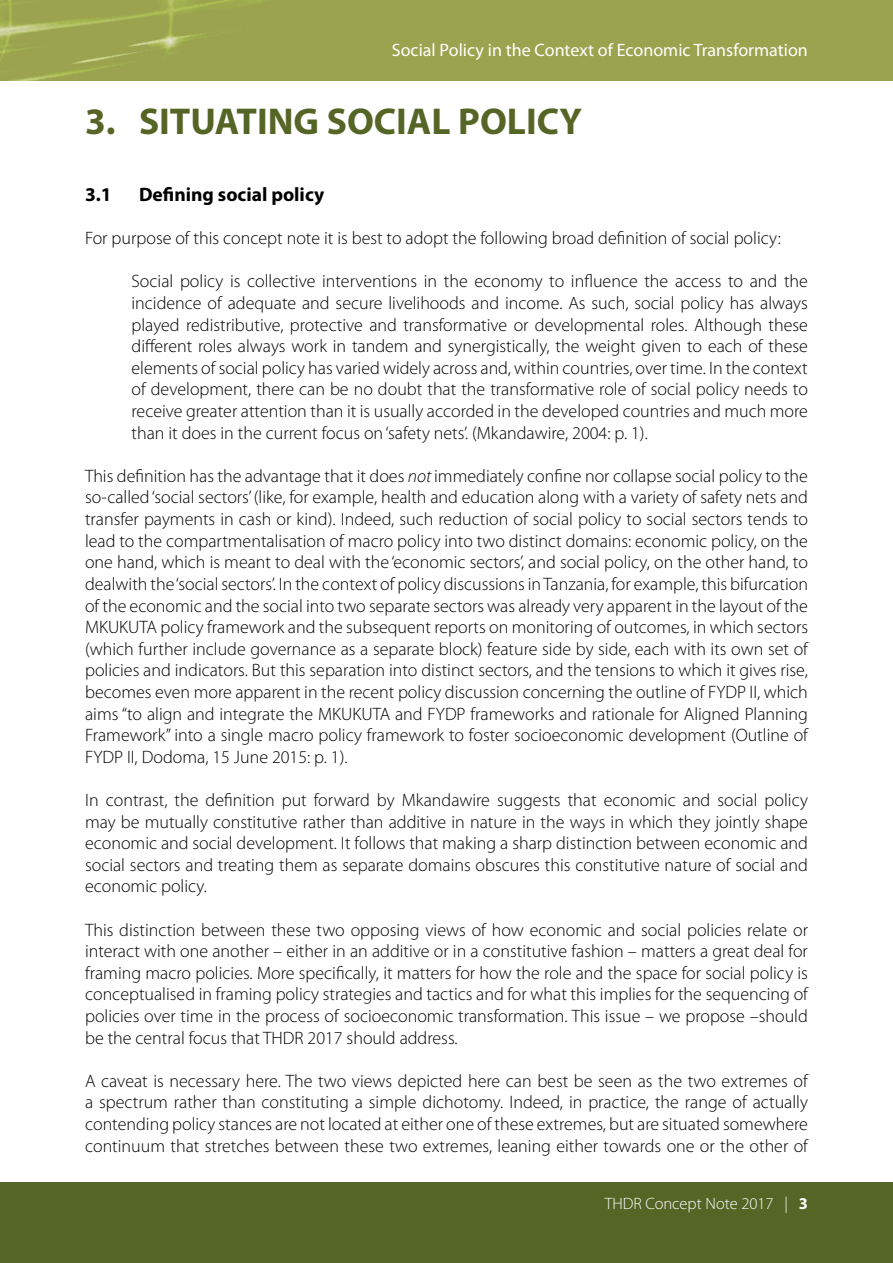
<style>
.page{position:relative;width:893px;height:1263px;background:#fff}
.page>*{position:absolute;margin:0;border:0;box-sizing:border-box;transform-origin:0 0}
.t1{font:700 37.5px "Myriad Pro";color:#556525}
.t2{font:700 19.5px "Myriad Pro";color:#000}
.t3{font:300 18px/21.6px "Myriad Pro";color:#000;text-align:justify}
.t4{font:18px "Myriad Pro";color:#fff}
.t5{font:300 16.5px "Myriad Pro";color:#fff}
.s1{font-style:italic}
.s2{font-weight:700}
</style>
<div class="page">
<div style="left:0;top:1182px;width:893px;height:81px;background:#556525"></div>
<div style="left:0;top:0;width:893px;height:81px;background:#9ca34f"></div>
<img style="left:0;top:0;width:264px;height:81px">
<p class="t4" style="left:392px;top:40px;width:418px">Social Policy in the Context of Economic Transformation</p>
<h1 class="t1" style="left:85px;top:101px;width:498px">3. SITUATING SOCIAL POLICY</h1>
<p class="t2" style="left:85px;top:184px;width:28px">3.1</p>
<p class="t2" style="left:139px;top:184px;width:187px">Defining social policy</p>
<p class="t3" style="left:85px;top:228px;width:697px">For purpose of this concept note it is best to adopt the following broad definition of social policy:</p>
<p class="t3" style="left:132px;top:271px;width:678px">Social policy is collective interventions in the economy to influence the access to and the incidence of adequate and secure livelihoods and income. As such, social policy has always played redistributive, protective and transformative or developmental roles. Although these different roles always work in tandem and synergistically, the weight given to each of these elements of social policy has varied widely across and, within countries, over time. In the context of development, there can be no doubt that the transformative role of social policy needs to receive greater attention than it is usually accorded in the developed countries and much more than it does in the current focus on ‘safety nets’. (Mkandawire, 2004: p. 1).</p>
<p class="t3" style="left:85px;top:465px;width:724px">This definition has the advantage that it does <span class="s1">not</span> immediately confine nor collapse social policy to the so-called ‘social sectors’ (like, for example, health and education along with a variety of safety nets and transfer payments in cash or kind). Indeed, such reduction of social policy to social sectors tends to lead to the compartmentalisation of macro policy into two distinct domains: economic policy, on the one hand, which is meant to deal with the ‘economic sectors’, and social policy, on the other hand, to dealwith the ‘social sectors’. In the context of policy discussions in Tanzania, for example, this bifurcation of the economic and the social into two separate sectors was already very apparent in the layout of the MKUKUTA policy framework and the subsequent reports on monitoring of outcomes, in which sectors (which further include governance as a separate block) feature side by side, each with its own set of policies and indicators. But this separation into distinct sectors, and the tensions to which it gives rise, becomes even more apparent in the recent policy discussion concerning the outline of FYDP II, which aims “to align and integrate the MKUKUTA and FYDP frameworks and rationale for Aligned Planning Framework” into a single macro policy framework to foster socioeconomic development (Outline of FYDP II, Dodoma, 15 June 2015: p. 1).</p>
<p class="t3" style="left:85px;top:789px;width:724px">In contrast, the definition put forward by Mkandawire suggests that economic and social policy may be mutually constitutive rather than additive in nature in the ways in which they jointly shape economic and social development. It follows that making a sharp distinction between economic and social sectors and treating them as separate domains obscures this constitutive nature of social and economic policy.</p>
<p class="t3" style="left:85px;top:919px;width:724px">This distinction between these two opposing views of how economic and social policies relate or interact with one another – either in an additive or in a constitutive fashion – matters a great deal for framing macro policies. More specifically, it matters for how the role and the space for social policy is conceptualised in framing policy strategies and tactics and for what this implies for the sequencing of policies over time in the process of socioeconomic transformation. This issue – we propose –should be the central focus that THDR 2017 should address.</p>
<p class="t3" style="left:85px;top:1070px;width:724px">A caveat is necessary here. The two views depicted here can best be seen as the two extremes of a spectrum rather than constituting a simple dichotomy. Indeed, in practice, the range of actually contending policy stances are not located at either one of these extremes, but are situated somewhere continuum that stretches between these two extremes, leaning either towards one or the other of</p>
<p class="t5" style="left:605px;top:1195px;width:205px">THDR Concept Note 2017 | <span class="s2">3</span></p>
</div>
